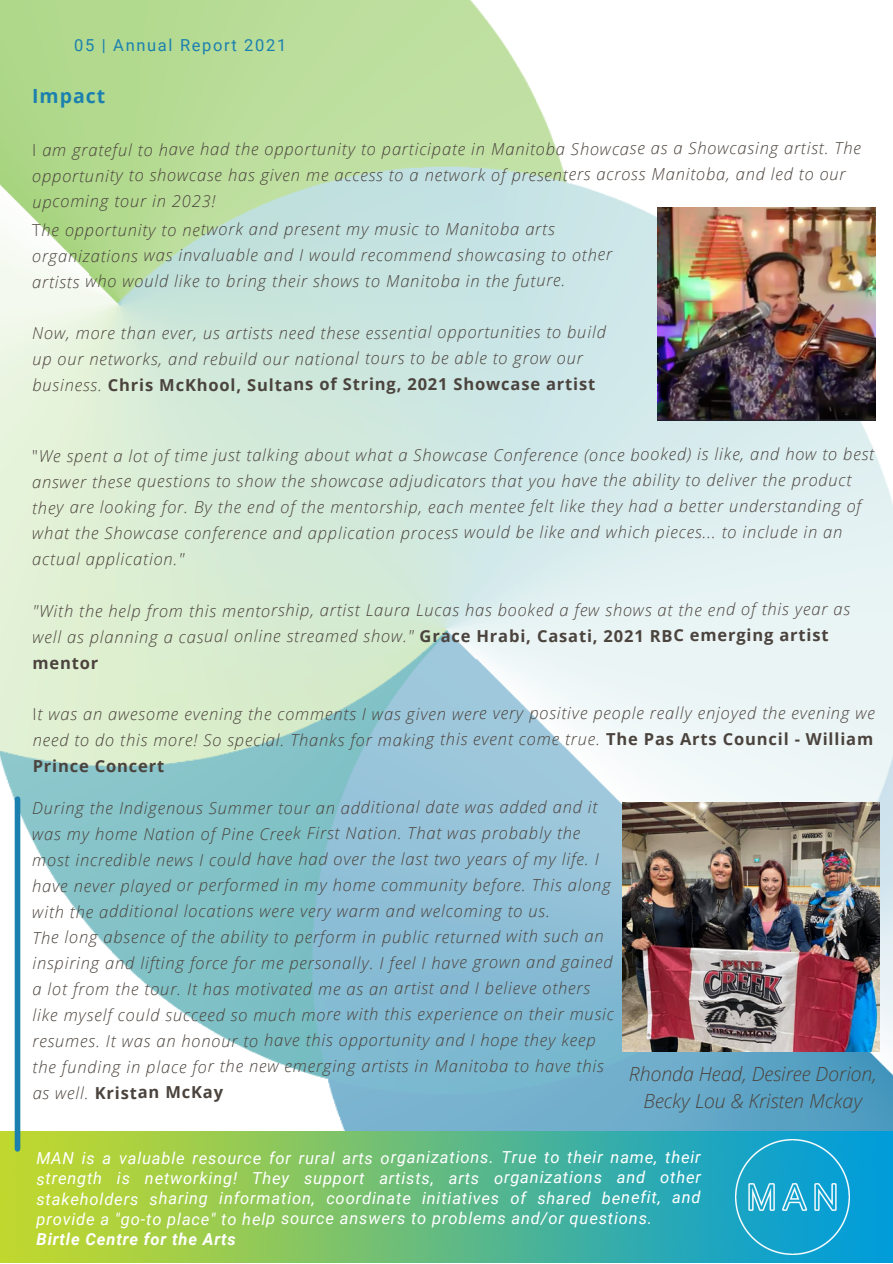
<style>
.page{position:relative;width:893px;height:1264px;background:#fff}
.page>*{position:absolute;margin:0;border:0;box-sizing:border-box;transform-origin:0 0}
.t1{font:italic 300 19.5px/27px "Open Sans";color:#4b433d;text-align:center}
.t2{font:700 19.5px "Open Sans";letter-spacing:.045em;color:#1c80af}
.t3{font:italic 300 16.5px/26px "Open Sans";letter-spacing:.05em;color:#4b433d}
.t4{font:italic 16.5px/20.2px "Roboto";letter-spacing:.05em;color:#fff;text-align:justify}
.t5{font:italic 700 16.5px "Roboto";letter-spacing:.05em;color:#fff}
.t6{font:16.5px "Roboto";letter-spacing:.1em;color:#1c80af}
.s1{font-style:normal}
.s2{font-weight:700;font-style:normal}
</style>
<div class="page">
<img style="left:0;top:0;width:892px;height:1131px">
<img style="left:0;top:1131px;width:892px;height:131px">
<img style="left:735px;top:1139px;width:114px;height:115px">
<div style="left:15px;top:799px;width:5px;height:349px;background:#1c80af"></div>
<img style="left:657px;top:207px;width:218px;height:214px">
<img style="left:622px;top:802px;width:257px;height:249px">
<div style="left:549px;top:0;width:343px;height:112px;background:#fff"></div>
<p class="t6" style="left:74px;top:35px;width:214px">05 | Annual Report 2021</p>
<p class="t2" style="left:32px;top:82px;width:75px">Impact</p>
<p class="t3" style="left:32px;top:135px;width:830px"><span class="s1">I</span> am grateful to have had the opportunity to participate in Manitoba Showcase as a Showcasing artist. The opportunity to showcase has given me access to a network of presenters across Manitoba, and led to our upcoming tour in 2023!</p>
<p class="t3" style="left:32px;top:216px;width:581px"><span class="s1">T</span>he opportunity to network and present my music to Manitoba arts organizations was invaluable and I would recommend showcasing to other artists who would like to bring their shows to Manitoba in the future.</p>
<p class="t3" style="left:32px;top:319px;width:575px">Now, more than ever, us artists need these essential opportunities to build up our networks, and rebuild our national tours to be able to grow our business. <span class="s2">Chris McKhool, Sultans of String, 2021 Showcase artist</span></p>
<p class="t3" style="left:32px;top:441px;width:843px"><span class="s1">"</span>We spent a lot of time just talking about what a Showcase Conference (once booked) is like, and how to best answer these questions to show the showcase adjudicators that you have the ability to deliver the product they are looking for. By the end of the mentorship, each mentee felt like they had a better understanding of what the Showcase conference and application process would be like and which pieces... to include in an actual application."</p>
<p class="t3" style="left:32px;top:596px;width:819px">"With the help from this mentorship, artist Laura Lucas has booked a few shows at the end of this year as well as planning a casual online streamed show." <span class="s2">Grace Hrabi, Casati, 2021 RBC emerging artist mentor</span></p>
<p class="t3" style="left:33px;top:700px;width:843px;text-align:justify"><span class="s1">I</span>t was an awesome evening the comments I was given were very positive people really enjoyed the evening we need to do this more! So special. Thanks for making this event come true. <span class="s2">The Pas Arts Council - William Prince Concert</span></p>
<p class="t3" style="left:32px;top:794px;width:583px">During the Indigenous Summer tour an additional date was added and it was my home Nation of Pine Creek First Nation. That was probably the most incredible news I could have had over the last two years of my life. I have never played or performed in my home community before. This along with the additional locations were very warm and welcoming to us.<br>The long absence of the ability to perform in public returned with such an inspiring and lifting force for me personally. I feel I have grown and gained a lot from the tour. It has motivated me as an artist and I believe others like myself could succeed so much more with this experience on their music resumes. It was an honour to have this opportunity and I hope they keep the funding in place for the new emerging artists in Manitoba to have this as well. <span class="s2">Kristan McKay</span></p>
<p class="t1" style="left:629px;top:1059px;width:249px">Rhonda Head, Desiree Dorion,<br>Becky Lou &amp; Kristen Mckay</p>
<p class="t4" style="left:36px;top:1147px;width:666px">MAN is a valuable resource for rural arts organizations. True to their name, their strength is networking! They support artists, arts organizations and other stakeholders sharing information, coordinate initiatives of shared benefit, and provide a "go-to place" to help source answers to problems and/or questions.</p>
<p class="t5" style="left:37px;top:1229px;width:201px">Birtle Centre for the Arts</p>
</div>
